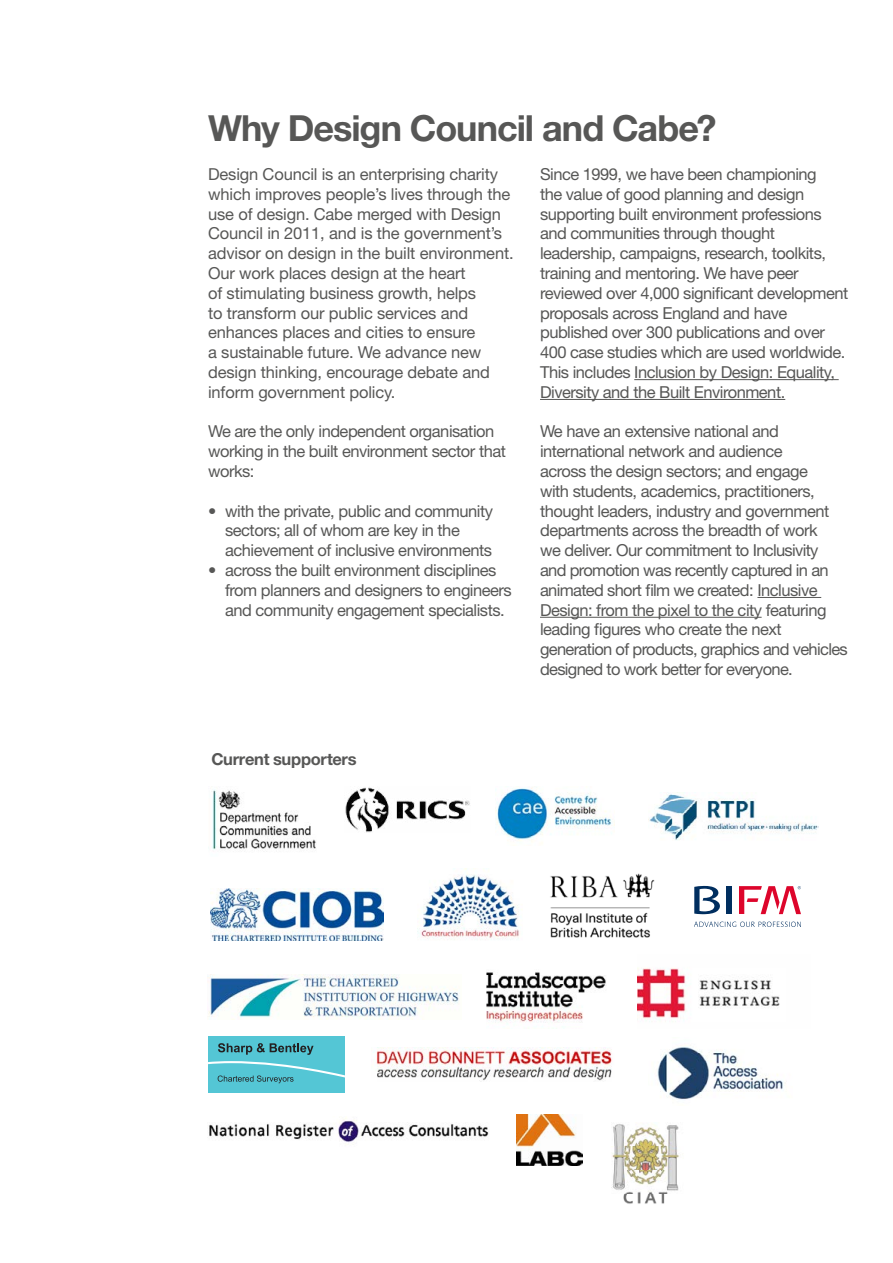
<style>
.page{position:relative;width:893px;height:1263px;background:#fff}
.page>*{position:absolute;margin:0;border:0;box-sizing:border-box;transform-origin:0 0}
.t1{font:700 36px "Helvetica Neue LT Pro";letter-spacing:-.025em;color:#575756}
.t2{font:16.5px/19.8px "Helvetica Neue LT Pro";letter-spacing:-.03em;color:#575756}
.t3{font:16.5px/19.8px "Helvetica Neue LT Pro";letter-spacing:-.01em;color:#575756}
.t4{font:700 16.5px "Helvetica Neue LT Pro";letter-spacing:-.02em;color:#575756}
</style>
<div class="page">
<svg style="left:694px;top:886px;width:26px;height:28px"></svg>
<div style="left:726px;top:886px;width:5px;height:28px;background:#002e5f"></div>
<svg style="left:694px;top:921px;width:107px;height:6px"></svg>
<svg style="left:739px;top:886px;width:62px;height:28px"></svg>
<img style="left:611px;top:1124px;width:69px;height:80px">
<img style="left:345px;top:787px;width:125px;height:46px">
<img style="left:373px;top:1048px;width:239px;height:34px">
<img style="left:550px;top:873px;width:105px;height:65px">
<img style="left:637px;top:968px;width:143px;height:54px">
<img style="left:487px;top:972px;width:119px;height:52px">
<img style="left:516px;top:1115px;width:67px;height:50px">
<img style="left:208px;top:789px;width:108px;height:61px">
<img style="left:657px;top:1047px;width:129px;height:53px">
<img style="left:417px;top:868px;width:102px;height:72px">
<img style="left:495px;top:787px;width:120px;height:55px">
<img style="left:210px;top:889px;width:173px;height:52px">
<img style="left:208px;top:974px;width:251px;height:45px">
<img style="left:209px;top:1118px;width:280px;height:27px">
<hr style="left:634px;top:379px;width:205px;height:1px;background:#575756">
<hr style="left:540px;top:399px;width:245px;height:1px;background:#575756">
<hr style="left:757px;top:597px;width:64px;height:1px;background:#575756">
<hr style="left:540px;top:617px;width:222px;height:1px;background:#575756">
<img style="left:649px;top:792px;width:170px;height:48px">
<div style="left:208px;top:1036px;width:137px;height:57px;background:#54c6d5"></div>
<svg style="left:218px;top:1043px;width:96px;height:12px"></svg>
<svg style="left:208px;top:1061px;width:137px;height:22px"></svg>
<h1 class="t1" style="left:208px;top:106px;width:510px">Why Design Council and Cabe?</h1>
<p class="t3" style="left:208px;top:164px;width:307px">Design Council is an enterprising charity which improves people’s lives through the use of design. Cabe merged with Design Council in 2011, and is the government’s advisor on design in the built environment.<br>Our work places design at the heart<br>of stimulating business growth, helps<br>to transform our public services and enhances places and cities to ensure<br>a sustainable future. We advance new design thinking, encourage debate and inform government policy.</p>
<p class="t2" style="left:208px;top:421px;width:299px">We are the only independent organisation working in the built environment sector that works:</p>
<p class="t2" style="left:225px;top:501px;width:269px;text-indent:-17px">• with the private, public and community sectors; all of whom are key in the achievement of inclusive environments</p>
<p class="t2" style="left:225px;top:560px;width:288px;text-indent:-17px">• across the built environment disciplines from planners and designers to engineers and community engagement specialists.</p>
<p class="t2" style="left:540px;top:164px;width:310px">Since 1999, we have been championing<br>the value of good planning and design supporting built environment professions and communities through thought leadership, campaigns, research, toolkits, training and mentoring. We have peer reviewed over 4,000 significant development proposals across England and have published over 300 publications and over 400 case studies which are used worldwide.<br>This includes Inclusion by Design: Equality, Diversity and the Built Environment.</p>
<p class="t2" style="left:540px;top:421px;width:309px">We have an extensive national and international network and audience<br>across the design sectors; and engage<br>with students, academics, practitioners, thought leaders, industry and government departments across the breadth of work<br>we deliver. Our commitment to Inclusivity and promotion was recently captured in an animated short film we created: Inclusive Design: from the pixel to the city featuring leading figures who create the next generation of products, graphics and vehicles designed to work better for everyone.</p>
<p class="t4" style="left:211px;top:749px;width:147px">Current supporters</p>
</div>
